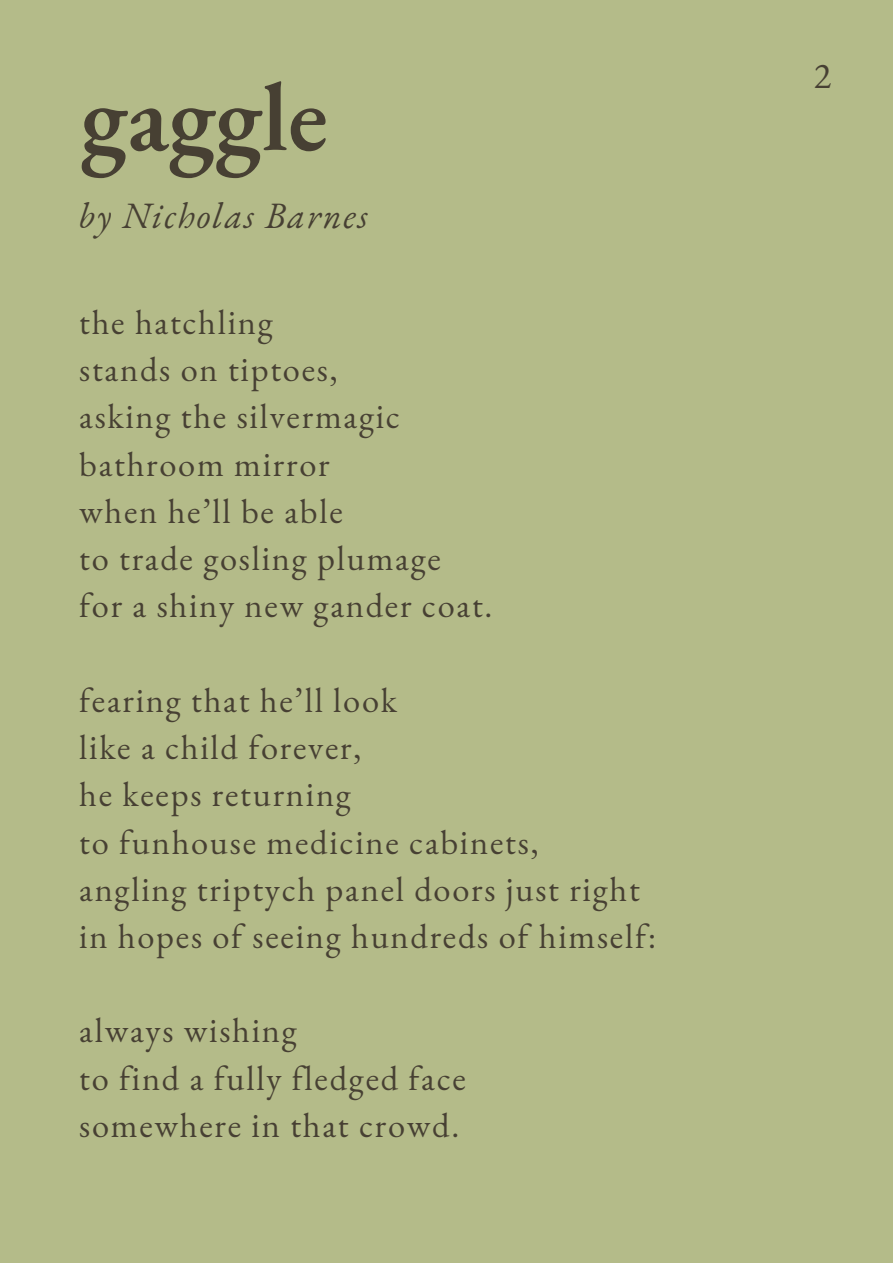
<style>
.page{position:relative;width:893px;height:1264px;background:#fff}
.page>*{position:absolute;margin:0;border:0;box-sizing:border-box;transform-origin:0 0}
.t1{font:600 97.35px "EB Garamond";color:#474033}
.t2{font:italic 36.15px "EB Garamond";letter-spacing:.05em;color:#474033}
.t3{font:36.15px "EB Garamond";color:#474033}
.t4{font:34.5px/47.2px "EB Garamond";letter-spacing:.05em;color:#474033}
</style>
<div class="page">
<div style="left:0;top:0;width:892px;height:1262px;background:#b4bb89"></div>
<h1 class="t1" style="left:81px;top:52px;width:249px">gaggle</h1>
<p class="t2" style="left:79px;top:191px;width:290px">by Nicholas Barnes</p>
<p class="t4" style="left:79px;top:298px;width:415px">the hatchling<br>stands on tiptoes,<br>asking the silvermagic bathroom mirror<br>when he’ll be able<br>to trade gosling plumage for a shiny new gander coat.</p>
<p class="t4" style="left:79px;top:676px;width:578px">fearing that he’ll look<br>like a child forever,<br>he keeps returning<br>to funhouse medicine cabinets,<br>angling triptych panel doors just right in hopes of seeing hundreds of himself:</p>
<p class="t4" style="left:79px;top:1006px;width:388px">always wishing<br>to find a fully fledged face somewhere in that crowd.</p>
<p class="t3" style="left:813px;top:51px;width:19px">2</p>
</div>
